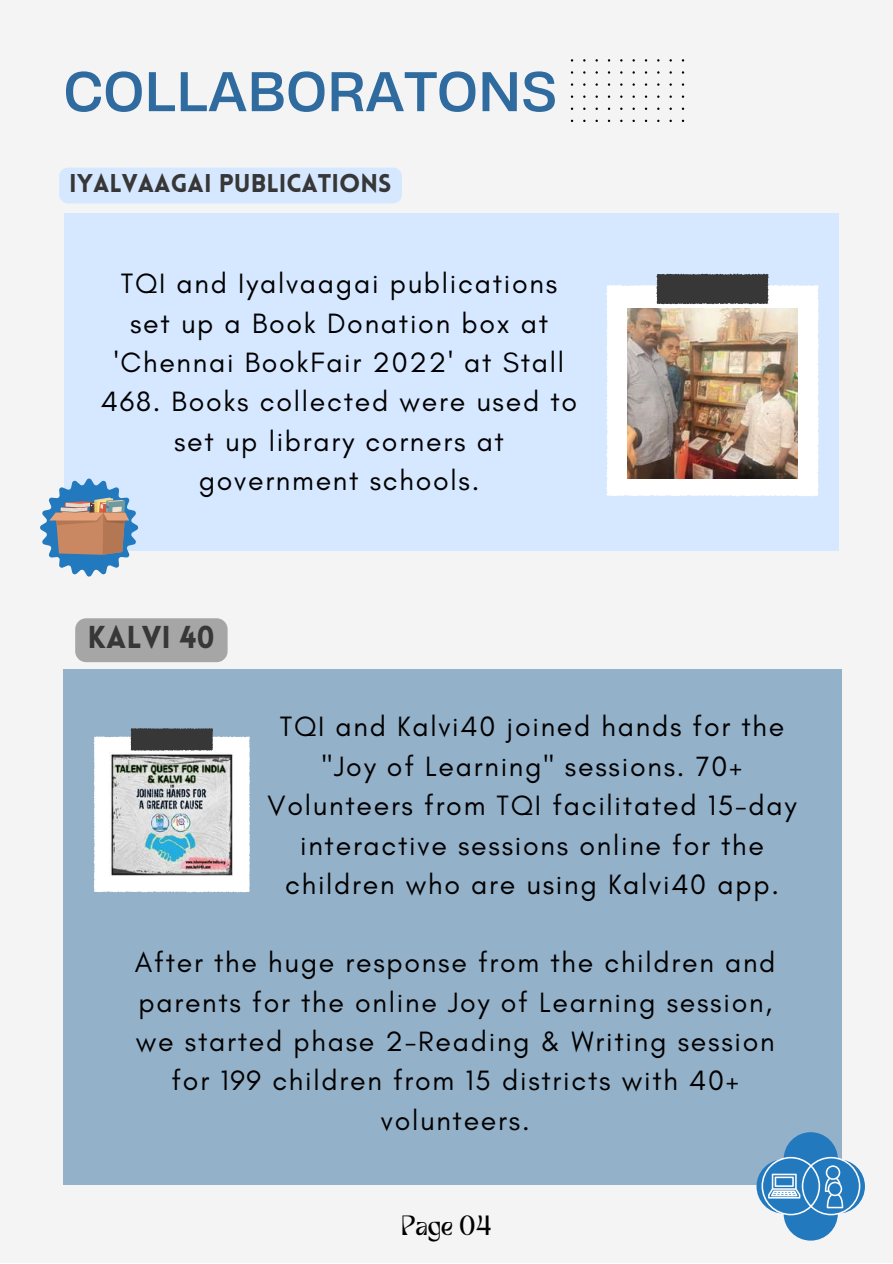
<style>
.page{position:relative;width:893px;height:1264px;background:#fff}
.page>*{position:absolute;margin:0;border:0;box-sizing:border-box;transform-origin:0 0}
.t1{font:52.5px "Heading Now 74";color:#2f6b9f}
.t2{font:900 30.9px "Lovelo";color:#373737}
.t3{font:28.5px/39.3px "Glacial Indifference";letter-spacing:.06em;color:#000;text-align:center}
.t4{font:900 25.05px "Lovelo";color:#373737}
.t5{font:19.5px "TANPARADISO";color:#000}
</style>
<div class="page">
<div style="left:0;top:0;width:892px;height:1262px;background:#f4f4f4"></div>
<div style="left:64px;top:214px;width:774px;height:337px;background:#d6e8ff"></div>
<svg style="left:606px;top:274px;width:212px;height:222px;background:#d5d6d8"></svg>
<svg style="left:40px;top:478px;width:99px;height:99px"></svg>
<div style="left:63px;top:669px;width:778px;height:515px;background:#94b1ca"></div>
<svg style="left:94px;top:728px;width:156px;height:164px;background:#d4d6d8"></svg>
<svg style="left:741px;top:1117px;width:124px;height:124px"></svg>
<img style="left:627px;top:308px;width:170px;height:170px">
<svg style="left:571px;top:59px;width:113px;height:63px"></svg>
<img style="left:110px;top:753px;width:124px;height:123px">
<div style="left:75px;top:618px;width:152px;height:44px;background:#a6a6a6;border-radius:11px"></div>
<div style="left:59px;top:167px;width:343px;height:36px;background:#d6e8ff"></div>
<h1 class="t1" style="left:63px;top:56px;width:495px">COLLABORATONS</h1>
<p class="t4" style="left:69px;top:173px;width:324px">IYALVAAGAI PUBLICATIONS</p>
<p class="t3" style="left:101px;top:263px;width:478px">TQI and Iyalvaagai publications set up a Book Donation box at 'Chennai BookFair 2022' at Stall<br>468. Books collected were used to set up library corners at government schools.</p>
<p class="t2" style="left:88px;top:625px;width:129px">KALVI 40</p>
<p class="t3" style="left:267px;top:706px;width:530px">TQI and Kalvi40 joined hands for the "Joy of Learning" sessions. 70+ Volunteers from TQI facilitated 15-day interactive sessions online for the children who are using Kalvi40 app.</p>
<p class="t3" style="left:135px;top:942px;width:642px">After the huge response from the children and parents for the online Joy of Learning session, we started phase 2-Reading &amp; Writing session for 199 children from 15 districts with 40+ volunteers.</p>
<p class="t5" style="left:401px;top:1215px;width:91px">Page 04</p>
</div>
